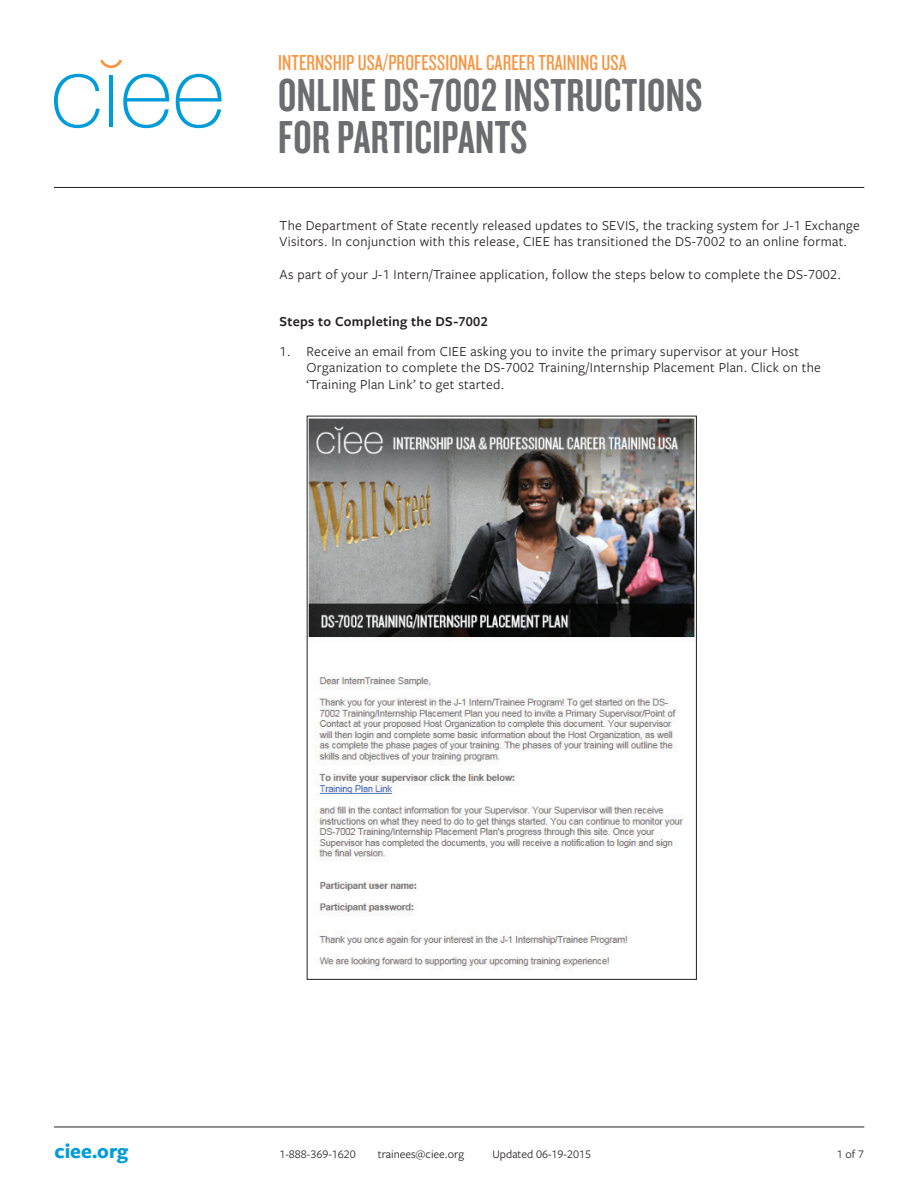
<style>
.page{position:relative;width:918px;height:1188px;background:#fff}
.page>*{position:absolute;margin:0;border:0;box-sizing:border-box;transform-origin:0 0}
.t1{font:48px/42px "Knockout 48 Featherweight";letter-spacing:.01em;color:#6c6d70}
.t2{font:22.5px "Knockout 28 Junior Feathrwt";letter-spacing:.005em;color:#f7943f}
.t3{font:700 21px "Freight Sans Pro";color:#009cd9}
.t4{font:14.25px/16.5px "Freight Sans Pro";letter-spacing:.02em;color:#231f20}
.t5{font:600 14.25px "Freight Sans Pro";letter-spacing:.02em;color:#231f20}
.t6{font:12px "Freight Sans Pro";color:#231f20}
</style>
<div class="page">
<hr style="left:54px;top:1127px;width:810px;height:1px;background:#231f20">
<hr style="left:54px;top:187px;width:810px;height:1px;background:#231f20">
<svg style="left:54px;top:74px;width:46px;height:54px"></svg>
<hr style="left:109px;top:75px;width:4px;height:52px;background:#009cd9">
<svg style="left:123px;top:74px;width:47px;height:54px"></svg>
<svg style="left:176px;top:74px;width:46px;height:54px"></svg>
<svg style="left:100px;top:60px;width:22px;height:8px"></svg>
<img style="left:309px;top:418px;width:386px;height:551px">
<h2 class="t2" style="left:278px;top:48px;width:350px">INTERNSHIP USA/PROFESSIONAL CAREER TRAINING USA</h2>
<h1 class="t1" style="left:278px;top:72px;width:426px">ONLINE DS-7002 INSTRUCTIONS<br>FOR PARTICIPANTS</h1>
<p class="t4" style="left:280px;top:216px;width:582px">The Department of State recently released updates to SEVIS, the tracking system for J-1 Exchange<br>Visitors. In conjunction with this release, CIEE has transitioned the DS-7002 to an online format.</p>
<p class="t4" style="left:280px;top:266px;width:563px">As part of your J-1 Intern/Trainee application, follow the steps below to complete the DS-7002.</p>
<p class="t5" style="left:280px;top:312px;width:210px">Steps to Completing the DS-7002</p>
<p class="t4" style="left:307px;top:342px;width:516px;text-indent:-27px">1. Receive an email from CIEE asking you to invite the primary supervisor at your Host<br>Organization to complete the DS-7002 Training/Internship Placement Plan. Click on the ‘Training Plan Link’ to get started.</p>
<h3 class="t3" style="left:55px;top:1137px;width:75px">ciee.org</h3>
<p class="t6" style="left:279px;top:1146px;width:78px">1-888-369-1620</p>
<p class="t6" style="left:378px;top:1146px;width:88px">trainees@ciee.org</p>
<p class="t6" style="left:493px;top:1146px;width:100px">Updated 06-19-2015</p>
<p class="t6" style="left:837px;top:1146px;width:29px">1 of 7</p>
</div>
